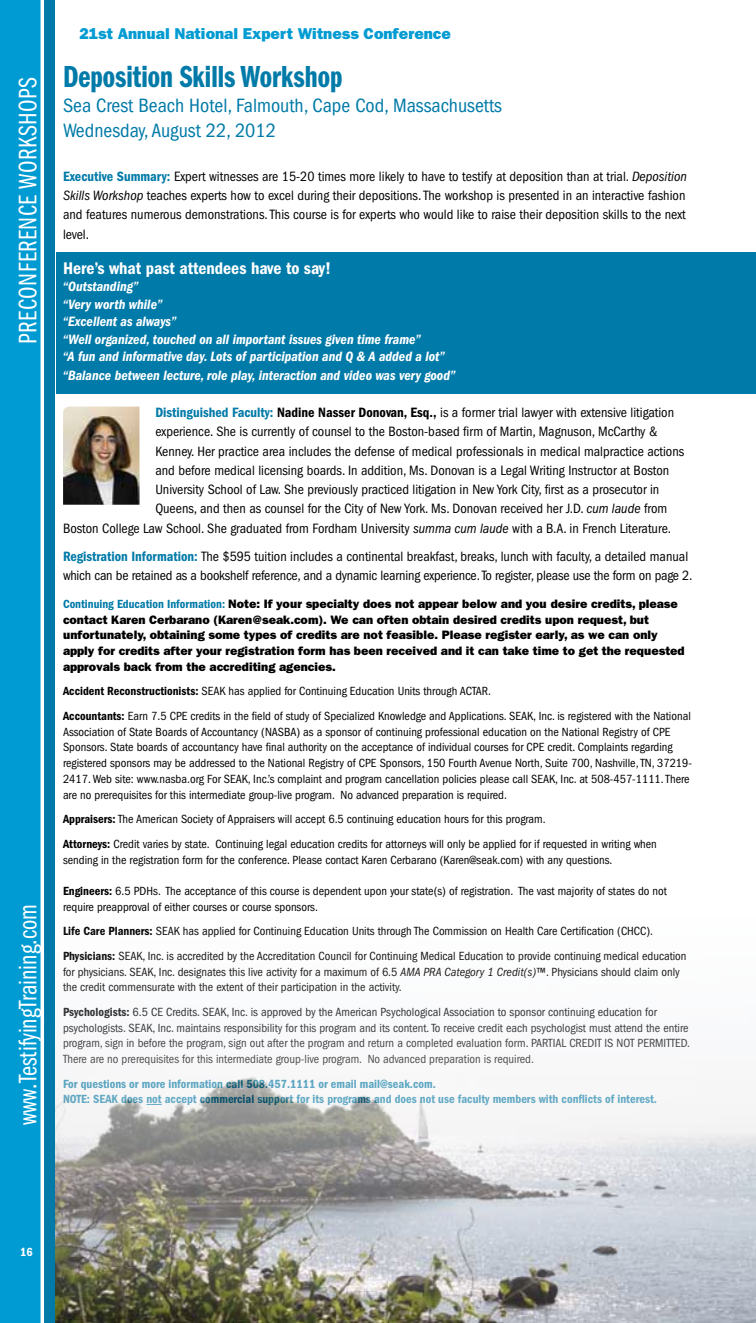
<style>
.page{position:relative;width:756px;height:1323px;background:#fff}
.page>*{position:absolute;margin:0;border:0;box-sizing:border-box;transform-origin:0 0}
.t1{font:31.5px "Franklin Gothic Demi Cmpr";color:#007aa8}
.t2{font:26.25px "Franklin Gothic Book Cmpr";color:#fff}
.t3{font:26.25px "Franklin Gothic Book Cmpr";letter-spacing:.025em;color:#fff}
.t4{font:condensed 19.95px/25px "Franklin Gothic";color:#007aa8}
.t5{font:600 condensed 17.5px "Franklin Gothic";color:#fff}
.t6{font:800 15.75px "Franklin Gothic";color:#009bd2}
.t7{font:condensed 14px/19.2px "Franklin Gothic";color:#000;text-align:justify}
.t8{font:italic 600 condensed 14px/17.5px "Franklin Gothic";color:#fff}
.t9{font:condensed 12.25px/15.8px "Franklin Gothic";color:#000}
.t10{font:800 12.25px/15.8px "Franklin Gothic";color:#000}
.t11{font:600 condensed 12.25px/15.8px "Franklin Gothic";color:#007aa8}
.t12{font:600 condensed 12.25px "Franklin Gothic";color:#fff}
.s1{font-weight:600;color:#007aa8}
.s2{font-style:italic}
.s3{font-weight:600}
.s4{font-weight:600;font-stretch:condensed;color:#007aa8}
</style>
<div class="page">
<div style="left:14px;top:0;width:41px;height:1323px;background:#007aa8"></div>
<svg style="left:0;top:0;width:44px;height:1323px;background:#10a1d4"></svg>
<div style="left:56px;top:253px;width:700px;height:141px;background:#007aa8"></div>
<img style="left:63px;top:407px;width:77px;height:98px">
<img style="left:56px;top:1076px;width:700px;height:247px">
<h2 class="t3" style="left:13px;top:344px;width:268px;rotate:-90deg">PRECONFERENCE WORKSHOPS</h2>
<h2 class="t2" style="left:13px;top:1125px;width:223px;rotate:-90deg">www.TestifyingTraining.com</h2>
<p class="t6" style="left:79px;top:24px;width:373px">21st Annual National Expert Witness Conference</p>
<h1 class="t1" style="left:63px;top:59px;width:281px">Deposition Skills Workshop</h1>
<h3 class="t4" style="left:63px;top:93px;width:441px">Sea Crest Beach Hotel, Falmouth, Cape Cod, Massachusetts<br>Wednesday, August 22, 2012</h3>
<p class="t7" style="left:63px;top:167px;width:626px"><span class="s1">Executive Summary:</span> Expert witnesses are 15-20 times more likely to have to testify at deposition than at trial. <span class="s2">Deposition Skills Workshop</span> teaches experts how to excel during their depositions. The workshop is presented in an interactive fashion and features numerous demonstrations. This course is for experts who would like to raise their deposition skills to the next level.</p>
<h3 class="t5" style="left:63px;top:258px;width:270px">Here’s what past attendees have to say!</h3>
<p class="t8" style="left:63px;top:278px;width:383px">“Outstanding”<br>“Very worth while”<br>“Excellent as always”<br>“Well organized, touched on all important issues given time frame”<br>“A fun and informative day. Lots of participation and Q &amp; A added a lot”</p>
<p class="t8" style="left:63px;top:367px;width:394px">“Balance between lecture, role play, interaction and video was very good”</p>
<p class="t7" style="left:155px;top:403px;width:520px"><span class="s1">Distinguished Faculty:</span> <span class="s3">Nadine Nasser Donovan, Esq.,</span> is a former trial lawyer with extensive litigation</p>
<p class="t7" style="left:155px;top:422px;width:504px">experience. She is currently of counsel to the Boston-based firm of Martin, Magnuson, McCarthy &amp;</p>
<p class="t7" style="left:155px;top:442px;width:531px">Kenney. Her practice area includes the defense of medical professionals in medical malpractice actions</p>
<p class="t7" style="left:155px;top:461px;width:516px">and before medical licensing boards. In addition, Ms. Donovan is a Legal Writing Instructor at Boston</p>
<p class="t7" style="left:155px;top:480px;width:506px">University School of Law. She previously practiced litigation in New York City, first as a prosecutor in</p>
<p class="t7" style="left:155px;top:499px;width:513px">Queens, and then as counsel for the City of New York. Ms. Donovan received her J.D. <span class="s2">cum laude</span> from</p>
<p class="t7" style="left:63px;top:519px;width:610px">Boston College Law School. She graduated from Fordham University <span class="s2">summa cum laude</span> with a B.A. in French Literature.</p>
<p class="t7" style="left:63px;top:547px;width:631px"><span class="s1">Registration Information:</span> The $595 tuition includes a continental breakfast, breaks, lunch with faculty, a detailed manual which can be retained as a bookshelf reference, and a dynamic learning experience. To register, please use the form on page 2.</p>
<p class="t10" style="left:63px;top:596px;width:623px"><span class="s4">Continuing Education Information:</span> Note: If your specialty does not appear below and you desire credits, please contact Karen Cerbarano (Karen@seak.com). We can often obtain desired credits upon request, but unfortunately, obtaining some types of credits are not feasible. Please register early, as we can only apply for credits after your registration form has been received and it can take time to get the requested approvals back from the accrediting agencies.</p>
<p class="t9" style="left:63px;top:679px;width:629px;line-height:24.5px"><span class="s3">Accident Reconstructionists:</span> SEAK has applied for Continuing Education Units through ACTAR.<br><span class="s3">Accountants:</span> Earn 7.5 CPE credits in the field of study of Specialized Knowledge and Applications. SEAK, Inc. is registered with the National</p>
<p class="t9" style="left:63px;top:724px;width:631px">Association of State Boards of Accountancy (NASBA) as a sponsor of continuing professional education on the National Registry of CPE Sponsors. State boards of accountancy have final authority on the acceptance of individual courses for CPE credit. Complaints regarding registered sponsors may be addressed to the National Registry of CPE Sponsors, 150 Fourth Avenue North, Suite 700, Nashville, TN, 37219- 2417. Web site: www.nasba.org For SEAK, Inc.’s complaint and program cancellation policies please call SEAK, Inc. at 508-457-1111. There are no prerequisites for this intermediate group-live program. No advanced preparation is required.</p>
<p class="t9" style="left:63px;top:807px;width:595px;line-height:24.5px"><span class="s3">Appraisers:</span> The American Society of Appraisers will accept 6.5 continuing education hours for this program.<br><span class="s3">Attorneys:</span> Credit varies by state. Continuing legal education credits for attorneys will only be applied for if requested in writing when</p>
<p class="t9" style="left:63px;top:852px;width:551px">sending in the registration form for the conference. Please contact Karen Cerbarano (Karen@seak.com) with any questions.</p>
<p class="t9" style="left:63px;top:883px;width:606px"><span class="s3">Engineers:</span> 6.5 PDHs. The acceptance of this course is dependent upon your state(s) of registration. The vast majority of states do not require preapproval of either courses or course sponsors.</p>
<p class="t9" style="left:63px;top:919px;width:625px;line-height:24.5px"><span class="s3">Life Care Planners:</span> SEAK has applied for Continuing Education Units through The Commission on Health Care Certification (CHCC).<br><span class="s3">Physicians:</span> SEAK, Inc. is accredited by the Accreditation Council for Continuing Medical Education to provide continuing medical education</p>
<p class="t9" style="left:63px;top:964px;width:618px">for physicians. SEAK, Inc. designates this live activity for a maximum of 6.5 <span class="s2">AMA PRA Category 1 Credit(s)™</span>. Physicians should claim only the credit commensurate with the extent of their participation in the activity.</p>
<p class="t9" style="left:63px;top:1004px;width:628px"><span class="s3">Psychologists:</span> 6.5 CE Credits. SEAK, Inc. is approved by the American Psychological Association to sponsor continuing education for psychologists. SEAK, Inc. maintains responsibility for this program and its content. To receive credit each psychologist must attend the entire program, sign in before the program, sign out after the program and return a completed evaluation form. PARTIAL CREDIT IS NOT PERMITTED.<br>There are no prerequisites for this intermediate group-live program. No advanced preparation is required.</p>
<p class="t11" style="left:63px;top:1076px;width:595px">For questions or more information call 508.457.1111 or email mail@seak.com.<br>NOTE: SEAK does not accept commercial support for its programs and does not use faculty members with conflicts of interest.</p>
<p class="t12" style="left:20px;top:1245px;width:14px">16</p>
</div>
